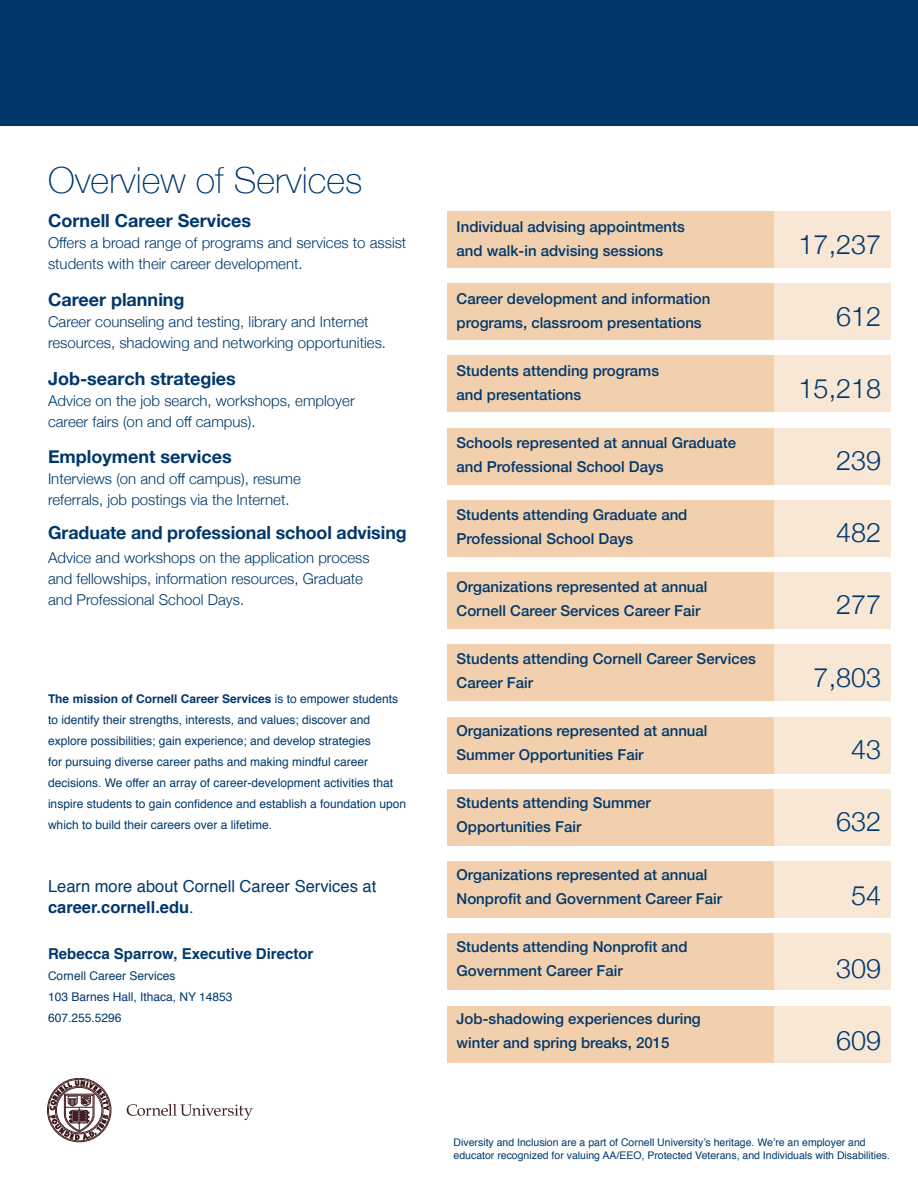
<style>
.page{position:relative;width:918px;height:1188px;background:#fff}
.page>*{position:absolute;margin:0;border:0;box-sizing:border-box;transform-origin:0 0}
.Subheads{font:100 36px "Helvetica Neue";color:#00386c}
.Subheads-2{font:300 27px "Helvetica Neue";color:#00386c}
.intro_paragraphs{font:700 18px "Helvetica Neue";color:#00386c}
.body_copy{font:16.5px/21px "Helvetica";color:#00386c}
.body_copy-2{font:500 15px/24px "Helvetica Neue";color:#00386c}
.intro_paragraphs-2{font:300 15px/21px "Helvetica Neue";color:#00386c}
.bodyheaders{font:700 15px "Helvetica";color:#00386c}
.body_copy-3{font:12px/21px "Helvetica";color:#00386c}
.body_copy-4{font:10.5px/13.5px "Helvetica";color:#00386c}
.s1{font-weight:700}
</style>
<div class="page">
<div style="left:447px;top:211px;width:444px;height:57px;background:#f2d0ad"></div>
<div style="left:447px;top:284px;width:444px;height:56px;background:#f2d0ad"></div>
<div style="left:447px;top:356px;width:444px;height:56px;background:#f2d0ad"></div>
<div style="left:447px;top:428px;width:444px;height:56px;background:#f2d0ad"></div>
<div style="left:447px;top:500px;width:444px;height:57px;background:#f2d0ad"></div>
<div style="left:447px;top:573px;width:444px;height:56px;background:#f2d0ad"></div>
<div style="left:447px;top:645px;width:444px;height:56px;background:#f2d0ad"></div>
<div style="left:447px;top:717px;width:444px;height:56px;background:#f2d0ad"></div>
<div style="left:447px;top:789px;width:444px;height:57px;background:#f2d0ad"></div>
<div style="left:447px;top:862px;width:444px;height:56px;background:#f2d0ad"></div>
<div style="left:447px;top:934px;width:444px;height:56px;background:#f2d0ad"></div>
<div style="left:447px;top:1006px;width:444px;height:56px;background:#f2d0ad"></div>
<div style="left:0;top:0;width:918px;height:126px;background:#00386c"></div>
<svg style="left:774px;top:211px;width:117px;height:852px;fill:#f8e7d5"></svg>
<svg style="left:47px;top:1078px;width:64px;height:64px"></svg>
<svg style="left:127px;top:1104px;width:126px;height:16px"></svg>
<p class="Subheads" style="left:48px;top:153px;width:316px">Overview of Services</p>
<p class="intro_paragraphs" style="left:48px;top:207px;width:205px">Cornell Career Services</p>
<p class="intro_paragraphs-2" style="left:48px;top:231px;width:360px">Offers a broad range of programs and services to assist students with their career development.</p>
<p class="intro_paragraphs" style="left:48px;top:285px;width:138px">Career planning</p>
<p class="intro_paragraphs-2" style="left:48px;top:310px;width:340px">Career counseling and testing, library and Internet resources, shadowing and networking opportunities.</p>
<p class="intro_paragraphs" style="left:48px;top:364px;width:189px">Job-search strategies</p>
<p class="intro_paragraphs-2" style="left:48px;top:389px;width:308px">Advice on the job search, workshops, employer career fairs (on and off campus).</p>
<p class="intro_paragraphs" style="left:48px;top:443px;width:185px">Employment services</p>
<p class="intro_paragraphs-2" style="left:48px;top:467px;width:254px">Interviews (on and off campus), resume referrals, job postings via the Internet.</p>
<p class="intro_paragraphs" style="left:48px;top:519px;width:360px">Graduate and professional school advising</p>
<p class="intro_paragraphs-2" style="left:48px;top:546px;width:323px">Advice and workshops on the application process and fellowships, information resources, Graduate and Professional School Days.</p>
<p class="body_copy-3" style="left:48px;top:689px;width:360px"><span class="s1">The mission of Cornell Career Services</span> is to empower students to identify their strengths, interests, and values; discover and explore possibilities; gain experience; and develop strategies<br>for pursuing diverse career paths and making mindful career decisions. We offer an array of career-development activities that inspire students to gain confidence and establish a foundation upon which to build their careers over a lifetime.</p>
<p class="body_copy" style="left:48px;top:876px;width:330px">Learn more about Cornell Career Services at <span class="s1">career.cornell.edu</span>.</p>
<p class="bodyheaders" style="left:48px;top:941px;width:267px">Rebecca Sparrow, Executive Director</p>
<p class="body_copy-3" style="left:48px;top:966px;width:129px">Cornell Career Services</p>
<p class="body_copy-3" style="left:48px;top:987px;width:186px">103 Barnes Hall, Ithaca, NY 14853</p>
<p class="body_copy-3" style="left:48px;top:1008px;width:75px">607.255.5296</p>
<p class="body_copy-2" style="left:457px;top:213px;width:230px">Individual advising appointments and walk-in advising sessions</p>
<p class="body_copy-2" style="left:457px;top:285px;width:255px">Career development and information programs, classroom presentations</p>
<p class="body_copy-2" style="left:457px;top:357px;width:204px">Students attending programs and presentations</p>
<p class="body_copy-2" style="left:457px;top:429px;width:281px">Schools represented at annual Graduate and Professional School Days</p>
<p class="body_copy-2" style="left:457px;top:501px;width:232px">Students attending Graduate and<br>Professional School Days</p>
<p class="body_copy-2" style="left:457px;top:573px;width:252px">Organizations represented at annual<br>Cornell Career Services Career Fair</p>
<p class="body_copy-2" style="left:457px;top:645px;width:301px">Students attending Cornell Career Services<br>Career Fair</p>
<p class="body_copy-2" style="left:457px;top:717px;width:252px">Organizations represented at annual</p>
<p class="body_copy-2" style="left:457px;top:741px;width:188px">Summer Opportunities Fair</p>
<p class="body_copy-2" style="left:457px;top:789px;width:196px">Students attending Summer</p>
<p class="body_copy-2" style="left:457px;top:813px;width:126px">Opportunities Fair</p>
<p class="body_copy-2" style="left:457px;top:861px;width:267px">Organizations represented at annual<br>Nonprofit and Government Career Fair</p>
<p class="body_copy-2" style="left:457px;top:933px;width:233px">Students attending Nonprofit and<br>Government Career Fair</p>
<p class="body_copy-2" style="left:457px;top:1005px;width:246px">Job-shadowing experiences during winter and spring breaks, 2015</p>
<p class="Subheads-2" style="left:799px;top:223px;width:84px">17,237</p>
<p class="Subheads-2" style="left:836px;top:295px;width:47px">612</p>
<p class="Subheads-2" style="left:799px;top:367px;width:84px">15,218</p>
<p class="Subheads-2" style="left:836px;top:439px;width:47px">239</p>
<p class="Subheads-2" style="left:836px;top:511px;width:47px">482</p>
<p class="Subheads-2" style="left:836px;top:583px;width:47px">277</p>
<p class="Subheads-2" style="left:814px;top:656px;width:69px">7,803</p>
<p class="Subheads-2" style="left:851px;top:728px;width:32px">43</p>
<p class="Subheads-2" style="left:836px;top:800px;width:47px">632</p>
<p class="Subheads-2" style="left:851px;top:874px;width:32px">54</p>
<p class="Subheads-2" style="left:836px;top:947px;width:47px">309</p>
<p class="Subheads-2" style="left:836px;top:1019px;width:47px">609</p>
<p class="body_copy-4" style="left:454px;top:1135px;width:438px">Diversity and Inclusion are a part of Cornell University’s heritage. We’re an employer and educator recognized for valuing AA/EEO, Protected Veterans, and Individuals with Disabilities.</p>
</div>
